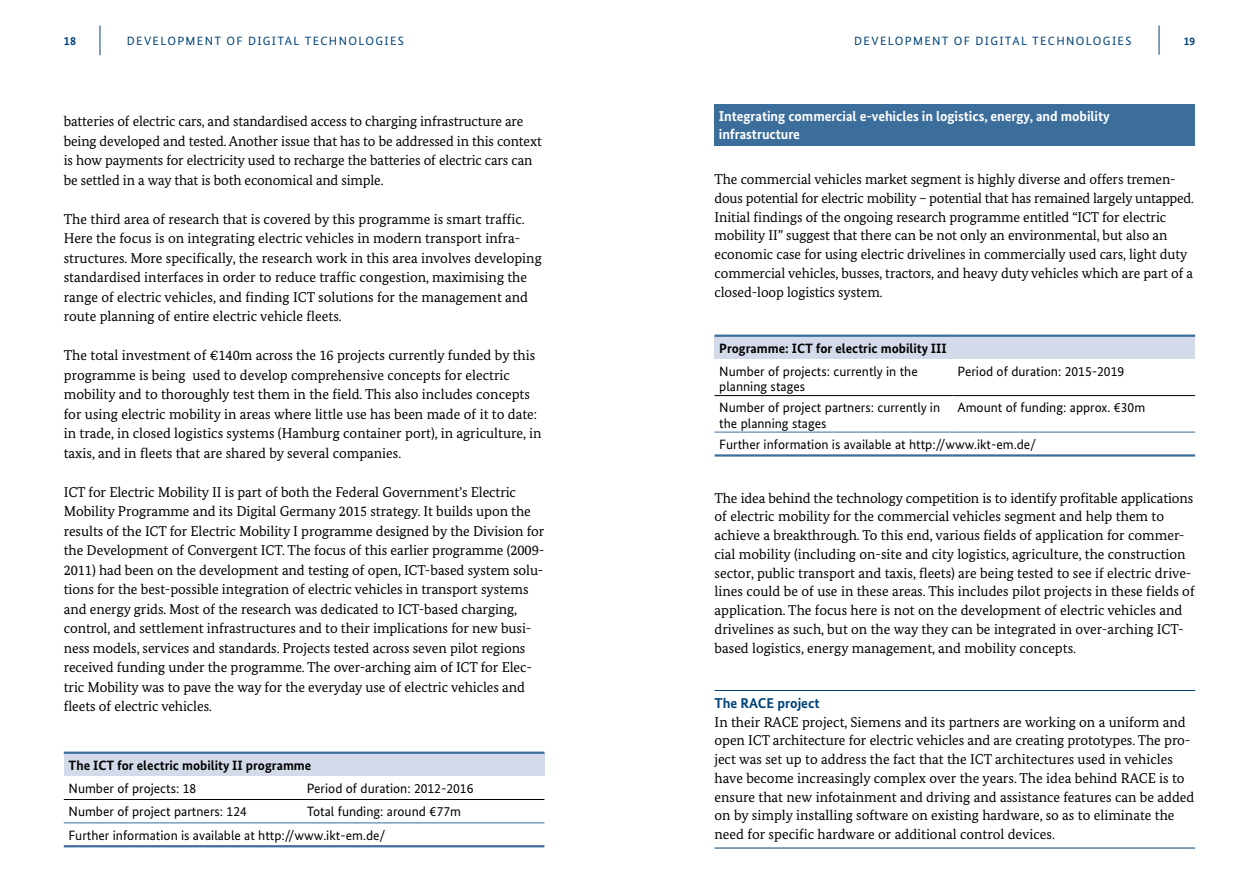
<style>
.page{position:relative;width:1259px;height:893px;background:#fff}
.page>*{position:absolute;margin:0;border:0;box-sizing:border-box;transform-origin:0 0}
.t1{font:14.25px/19.5px "Bundes Serif";letter-spacing:-.005em;color:#000}
.t2{font:700 14.25px/18px "Bundes Sans";letter-spacing:-.005em;color:#fff}
.t3{font:700 14.25px "Bundes Sans";color:#004377}
.t4{font:13.5px/15.5px "Bundes Sans";color:#000}
.t5{font:700 13.5px "Bundes Sans";color:#000}
.t6{font:12px "Bundes Sans";letter-spacing:.11em;color:#004377}
.t7{font:700 12px "Bundes Sans";color:#004377}
.t8{font:700 11.25px "Bundes Sans";color:#004377}
</style>
<div class="page">
<svg style="left:100px;top:26px;width:1px;height:29px"></svg>
<svg style="left:1158px;top:26px;width:1px;height:29px"></svg>
<div style="left:714px;top:104px;width:481px;height:42px;background:#3c6e9c"></div>
<div style="left:714px;top:336px;width:481px;height:23px;background:#d3dbea"></div>
<svg style="left:714px;top:396px;width:481px;height:36px"></svg>
<hr style="left:714px;top:395px;width:238px;height:1px;background:#000">
<hr style="left:952px;top:395px;width:243px;height:1px;background:#000">
<hr style="left:714px;top:335px;width:238px;height:2px;background:#3c6e9c">
<hr style="left:952px;top:335px;width:243px;height:2px;background:#3c6e9c">
<hr style="left:714px;top:432px;width:238px;height:1px;background:#3c6e9c">
<hr style="left:952px;top:432px;width:243px;height:1px;background:#3c6e9c">
<hr style="left:714px;top:454px;width:238px;height:3px;background:#3c6e9c">
<hr style="left:952px;top:454px;width:243px;height:3px;background:#3c6e9c">
<hr style="left:714px;top:690px;width:481px;height:1px;background:#004377">
<hr style="left:714px;top:848px;width:481px;height:1px;background:#004377">
<div style="left:64px;top:753px;width:480px;height:23px;background:#d3dbea"></div>
<svg style="left:64px;top:822px;width:480px;height:1px"></svg>
<hr style="left:64px;top:799px;width:238px;height:1px;background:#000">
<hr style="left:302px;top:799px;width:242px;height:1px;background:#000">
<hr style="left:64px;top:752px;width:238px;height:2px;background:#3c6e9c">
<hr style="left:302px;top:752px;width:242px;height:2px;background:#3c6e9c">
<hr style="left:64px;top:823px;width:238px;height:1px;background:#3c6e9c">
<hr style="left:302px;top:823px;width:242px;height:1px;background:#3c6e9c">
<hr style="left:64px;top:845px;width:238px;height:2px;background:#3c6e9c">
<hr style="left:302px;top:845px;width:242px;height:2px;background:#3c6e9c">
<p class="t7" style="left:64px;top:33px;width:14px">18</p>
<p class="t6" style="left:127px;top:33px;width:278px">DEVELOPMENT OF DIGITAL TECHNOLOGIES</p>
<p class="t6" style="left:854px;top:33px;width:279px">DEVELOPMENT OF DIGITAL TECHNOLOGIES</p>
<p class="t8" style="left:1183px;top:34px;width:13px">19</p>
<p class="t1" style="left:64px;top:112px;width:479px">batteries of electric cars, and standardised access to charging infrastructure are being developed and tested. Another issue that has to be addressed in this context is how payments for electricity used to recharge the batteries of electric cars can be settled in a way that is both economical and simple.</p>
<p class="t1" style="left:64px;top:209px;width:479px">The third area of research that is covered by this programme is smart traffic.<br>Here the focus is on integrating electric vehicles in modern transport infra&shy;structures. More specifically, the research work in this area involves developing standardised interfaces in order to reduce traffic congestion, maximising the range of electric vehicles, and finding ICT solutions for the management and route planning of entire electric vehicle fleets.</p>
<p class="t1" style="left:64px;top:346px;width:479px">The total investment of €140m across the 16 projects currently funded by this programme is being used to develop comprehensive concepts for electric mobility and to thoroughly test them in the field. This also includes concepts for using electric mobility in areas where little use has been made of it to date: in trade, in closed logistics systems (Hamburg container port), in agriculture, in taxis, and in fleets that are shared by several companies.</p>
<p class="t1" style="left:64px;top:482px;width:482px">ICT for Electric Mobility II is part of both the Federal Government’s Electric Mobility Programme and its Digital Germany 2015 strategy. It builds upon the results of the ICT for Electric Mobility I programme designed by the Division for the Development of Convergent ICT. The focus of this earlier programme (2009- 2011) had been on the development and testing of open, ICT-based system solu&shy;tions for the best-possible integration of electric vehicles in transport systems and energy grids. Most of the research was dedicated to ICT-based charging, control, and settlement infrastructures and to their implications for new busi&shy;ness models, services and standards. Projects tested across seven pilot regions received funding under the programme. The over-arching aim of ICT for Elec&shy;tric Mobility was to pave the way for the everyday use of electric vehicles and fleets of electric vehicles.</p>
<p class="t5" style="left:69px;top:757px;width:244px">The ICT for electric mobility II programme</p>
<p class="t4" style="left:69px;top:780px;width:129px">Number of projects: 18</p>
<p class="t4" style="left:307px;top:780px;width:168px">Period of duration: 2012-2016</p>
<p class="t4" style="left:69px;top:804px;width:180px">Number of project partners: 124</p>
<p class="t4" style="left:69px;top:800px;width:394px;line-height:23.4px;text-indent:238px">Total funding: around €77m<br>Further information is available at http://www.ikt-em.de/</p>
<p class="t2" style="left:719px;top:107px;width:392px">Integrating commercial e-vehicles in logistics, energy, and mobility infrastructure</p>
<p class="t1" style="left:714px;top:170px;width:481px;line-height:18.8px">The commercial vehicles market segment is highly diverse and offers tremen&shy;dous potential for electric mobility – potential that has remained largely untapped.<br>Initial findings of the ongoing research programme entitled “ICT for electric mobility II” suggest that there can be not only an environmental, but also an economic case for using electric drivelines in commercially used cars, light duty commercial vehicles, busses, tractors, and heavy duty vehicles which are part of a closed-loop logistics system.</p>
<p class="t5" style="left:719px;top:340px;width:229px">Programme: ICT for electric mobility III</p>
<p class="t4" style="left:719px;top:363px;width:200px">Number of projects: currently in the planning stages</p>
<p class="t4" style="left:957px;top:363px;width:168px">Period of duration: 2015-2019</p>
<p class="t4" style="left:719px;top:400px;width:222px">Number of project partners: currently in the planning stages</p>
<p class="t4" style="left:957px;top:400px;width:189px">Amount of funding: approx. €30m</p>
<p class="t4" style="left:719px;top:436px;width:318px">Further information is available at http://www.ikt-em.de/</p>
<p class="t1" style="left:714px;top:488px;width:482px;line-height:18.8px">The idea behind the technology competition is to identify profitable applications of electric mobility for the commercial vehicles segment and help them to achieve a breakthrough. To this end, various fields of application for commer&shy;cial mobility (including on-site and city logistics, agriculture, the construction sector, public transport and taxis, fleets) are being tested to see if electric drive&shy;lines could be of use in these areas. This includes pilot projects in these fields of application. The focus here is not on the development of electric vehicles and drivelines as such, but on the way they can be integrated in over-arching ICT&shy;based logistics, energy management, and mobility concepts.</p>
<p class="t3" style="left:714px;top:694px;width:107px">The RACE project</p>
<p class="t1" style="left:714px;top:712px;width:481px;line-height:18.8px">In their RACE project, Siemens and its partners are working on a uniform and open ICT architecture for electric vehicles and are creating prototypes. The pro&shy;ject was set up to address the fact that the ICT architectures used in vehicles have become increasingly complex over the years. The idea behind RACE is to ensure that new infotainment and driving and assistance features can be added on by simply installing software on existing hardware, so as to eliminate the need for specific hardware or additional control devices.</p>
</div>
